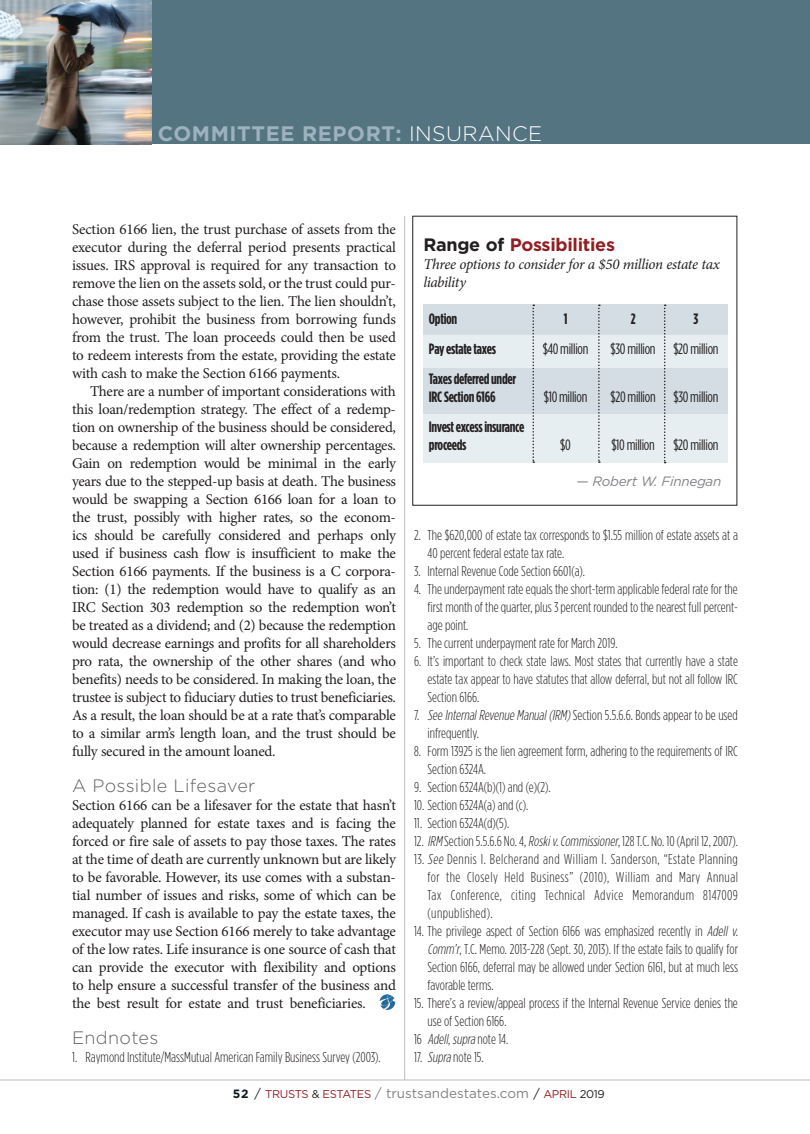
<style>
.page{position:relative;width:810px;height:1134px;background:#fff}
.page>*{position:absolute;margin:0;border:0;box-sizing:border-box;transform-origin:0 0}
.t1{font:700 21px "Gotham";letter-spacing:.03em;color:#9db2be}
.Subhead{font:300 18px "Gotham";letter-spacing:.02em;color:#636366}
.Box_Head{font:700 18px "Gotham";letter-spacing:-.015em;color:#911f23}
.BODY__Minion{font:15px/18px "Minion Pro";letter-spacing:-.015em;color:#231f20;text-align:justify}
.BODY__NO_INDENT{font:15px/18px "Minion Pro";letter-spacing:-.015em;color:#231f20;text-align:justify}
.t2{font:700 15px "Gotham Condensed";letter-spacing:-.02em;color:#231f20}
.t3{font:15px "Gotham Condensed";letter-spacing:-.02em;color:#231f20}
.BoxDeck{font:italic 15px/18px "Minion Pro";letter-spacing:-.025em;color:#231f20}
.Endnotes{font:300 14.25px/18px "Gotham Condensed";color:#231f20}
.t4{font:13.5px "Gotham";color:#808285}
.BODY__Minion-2{font:italic 13.5px "Gotham";letter-spacing:-.02em;color:#808285}
.s1{font-weight:300;color:#fff}
.s2{font-weight:700;font-size:12px;color:#101a21}
.s3{font-size:12.75px;color:#231f20}
.s4{font-size:11.25px;color:#911f23}
.s5{font-size:11.25px;color:#231f20}
.s6{color:#231f20}
.s7{font-style:italic}
</style>
<div class="page">
<div style="left:0;top:0;width:810px;height:144px;background:#557482"></div>
<hr style="left:0;top:1080px;width:810px;height:1px;background:#bcbdc0">
<hr style="left:404px;top:216px;width:1px;height:864px;background:#bcbdc0">
<img style="left:379px;top:994px;width:17px;height:16px">
<img style="left:0;top:0;width:151px;height:144px">
<div style="left:423px;top:305px;width:305px;height:158px;background:#e7eef1"></div>
<div style="left:423px;top:304px;width:305px;height:30px;background:#d3dde3"></div>
<div style="left:423px;top:368px;width:305px;height:45px;background:#d3dde3"></div>
<svg style="left:598px;top:305px;width:2px;height:158px"></svg>
<svg style="left:532px;top:305px;width:2px;height:158px"></svg>
<svg style="left:664px;top:305px;width:2px;height:158px"></svg>
<p class="t1" style="left:158px;top:119px;width:386px">COMMITTEE REPORT: <span class="s1">INSURANCE</span></p>
<p class="BODY__Minion" style="left:72px;top:220px;width:326px">Section 6166 lien, the trust purchase of assets from the executor during the deferral period presents practical issues. IRS approval is required for any transaction to remove the lien on the assets sold, or the trust could pur&shy;chase those assets subject to the lien. The lien shouldn’t, however, prohibit the business from borrowing funds from the trust. The loan proceeds could then be used to redeem interests from the estate, providing the estate with cash to make the Section 6166 payments.</p>
<p class="BODY__Minion" style="left:72px;top:382px;width:326px;text-indent:18px">There are a number of important considerations with this loan/redemption strategy. The effect of a redemp&shy;tion on ownership of the business should be considered, because a redemption will alter ownership percentages.<br>Gain on redemption would be minimal in the early years due to the stepped-up basis at death. The business would be swapping a Section 6166 loan for a loan to the trust, possibly with higher rates, so the econom&shy;ics should be carefully considered and perhaps only used if business cash flow is insufficient to make the Section 6166 payments. If the business is a C corpora&shy;tion: (1) the redemption would have to qualify as an IRC Section 303 redemption so the redemption won’t be treated as a dividend; and (2) because the redemption would decrease earnings and profits for all shareholders pro rata, the ownership of the other shares (and who benefits) needs to be considered. In making the loan, the trustee is subject to fiduciary duties to trust beneficiaries.<br>As a result, the loan should be at a rate that’s comparable to a similar arm’s length loan, and the trust should be fully secured in the amount loaned.</p>
<p class="Subhead" style="left:72px;top:774px;width:185px">A Possible Lifesaver</p>
<p class="BODY__NO_INDENT" style="left:72px;top:796px;width:326px">Section 6166 can be a lifesaver for the estate that hasn’t adequately planned for estate taxes and is facing the forced or fire sale of assets to pay those taxes. The rates at the time of death are currently unknown but are likely to be favorable. However, its use comes with a substan&shy;tial number of issues and risks, some of which can be managed. If cash is available to pay the estate taxes, the executor may use Section 6166 merely to take advantage of the low rates. Life insurance is one source of cash that can provide the executor with flexibility and options to help ensure a successful transfer of the business and the best result for estate and trust beneficiaries.</p>
<p class="Subhead" style="left:72px;top:1026px;width:88px">Endnotes</p>
<p class="Endnotes" style="left:72px;top:1048px;width:310px">1. Raymond Institute/MassMutual American Family Business Survey (2003).</p>
<p class="t4" style="left:233px;top:1085px;width:374px"><span class="s2">52</span> <span class="s3">/</span> <span class="s4">TRUSTS</span> <span class="s5">&amp;</span> <span class="s4">ESTATES</span> / trustsandestates.com <span class="s3">/</span> <span class="s4">APRIL</span> <span class="s5">2019</span></p>
<p class="Box_Head" style="left:423px;top:233px;width:193px"><span class="s6">Range of</span> Possibilities</p>
<p class="BoxDeck" style="left:423px;top:255px;width:298px">Three options to consider for a $50 million estate tax liability</p>
<p class="t2" style="left:429px;top:309px;width:30px">Option</p>
<p class="t2" style="left:564px;top:309px;width:5px">1</p>
<p class="t2" style="left:631px;top:309px;width:6px">2</p>
<p class="t2" style="left:693px;top:309px;width:6px">3</p>
<p class="t2" style="left:429px;top:339px;width:68px">Pay estate taxes</p>
<p class="t3" style="left:543px;top:340px;width:47px">$40 million</p>
<p class="t3" style="left:611px;top:340px;width:109px">$30 million $20 million</p>
<p class="t2" style="left:429px;top:369px;width:89px">Taxes deferred under</p>
<p class="t2" style="left:429px;top:387px;width:68px">IRC Section 6166</p>
<p class="t3" style="left:544px;top:388px;width:45px">$10 million</p>
<p class="t3" style="left:611px;top:388px;width:109px">$20 million $30 million</p>
<p class="t2" style="left:429px;top:417px;width:97px">Invest excess insurance</p>
<p class="t2" style="left:429px;top:435px;width:39px">proceeds</p>
<p class="t3" style="left:560px;top:436px;width:12px">$0</p>
<p class="t3" style="left:611px;top:436px;width:109px">$10 million $20 million</p>
<p class="BODY__Minion-2" style="left:576px;top:473px;width:146px">— Robert W. Finnegan</p>
<p class="Endnotes" style="left:428px;top:526px;width:312px;text-indent:-14px">2. The $620,000 of estate tax corresponds to $1.55 million of estate assets at a<br>40 percent federal estate tax rate.</p>
<p class="Endnotes" style="left:414px;top:562px;width:173px">3. Internal Revenue Code Section 6601(a).</p>
<p class="Endnotes" style="left:428px;top:580px;width:312px;text-align:justify;text-indent:-14px">4. The underpayment rate equals the short-term applicable federal rate for the first month of the quarter, plus 3 percent rounded to the nearest full percent&shy;age point.</p>
<p class="Endnotes" style="left:414px;top:634px;width:205px">5. The current underpayment rate for March 2019.</p>
<p class="Endnotes" style="left:428px;top:652px;width:312px;text-align:justify;text-indent:-14px">6. It’s important to check state laws. Most states that currently have a state estate tax appear to have statutes that allow deferral, but not all follow IRC Section 6166.</p>
<p class="Endnotes" style="left:428px;top:706px;width:312px;text-indent:-14px">7. <span class="s7">SeeInternalRevenueManual(IRM)</span>Section 5.5.6.6. Bonds appear to be used infrequently.</p>
<p class="Endnotes" style="left:428px;top:742px;width:312px;text-indent:-14px">8. Form 13925 is the lien agreement form, adhering to the requirements of IRC<br>Section 6324A.</p>
<p class="Endnotes" style="left:414px;top:778px;width:138px">9. Section 6324A(b)(1) and (e)(2).</p>
<p class="Endnotes" style="left:414px;top:796px;width:116px">10. Section 6324A(a) and (c).</p>
<p class="Endnotes" style="left:414px;top:814px;width:97px">11. Section 6324A(d)(5).</p>
<p class="Endnotes" style="left:414px;top:832px;width:326px">12. <span class="s7">IRM</span> Section 5.5.6.6 No. 4, <span class="s7">Roskiv.Commissioner</span>, 128 T.C. No. 10 (April 12, 2007).</p>
<p class="Endnotes" style="left:428px;top:850px;width:312px;text-align:justify;text-indent:-14px">13. <span class="s7">See</span> Dennis I. Belcherand and William I. Sanderson, “Estate Planning for the Closely Held Business” (2010), William and Mary Annual Tax Conference, citing Technical Advice Memorandum 8147009 (unpublished).</p>
<p class="Endnotes" style="left:428px;top:922px;width:315px;text-indent:-14px">14. The privilege aspect of Section 6166 was emphasized recently in <span class="s7">Adell v.<br>Comm’r</span>, T.C. Memo. 2013-228 (Sept. 30, 2013). If the estate fails to qualify for Section 6166, deferral may be allowed under Section 6161, but at much less favorable terms.</p>
<p class="Endnotes" style="left:428px;top:994px;width:312px;text-indent:-14px">15. There’s a review/appeal process if the Internal Revenue Service denies the use of Section 6166.</p>
<p class="Endnotes" style="left:414px;top:1030px;width:96px">1 6 <span class="s7">Adell</span>, <span class="s7">supra</span>n o t e 1 4 .</p>
<p class="Endnotes" style="left:414px;top:1048px;width:71px">17. <span class="s7">Supra</span>note 15.</p>
</div>
